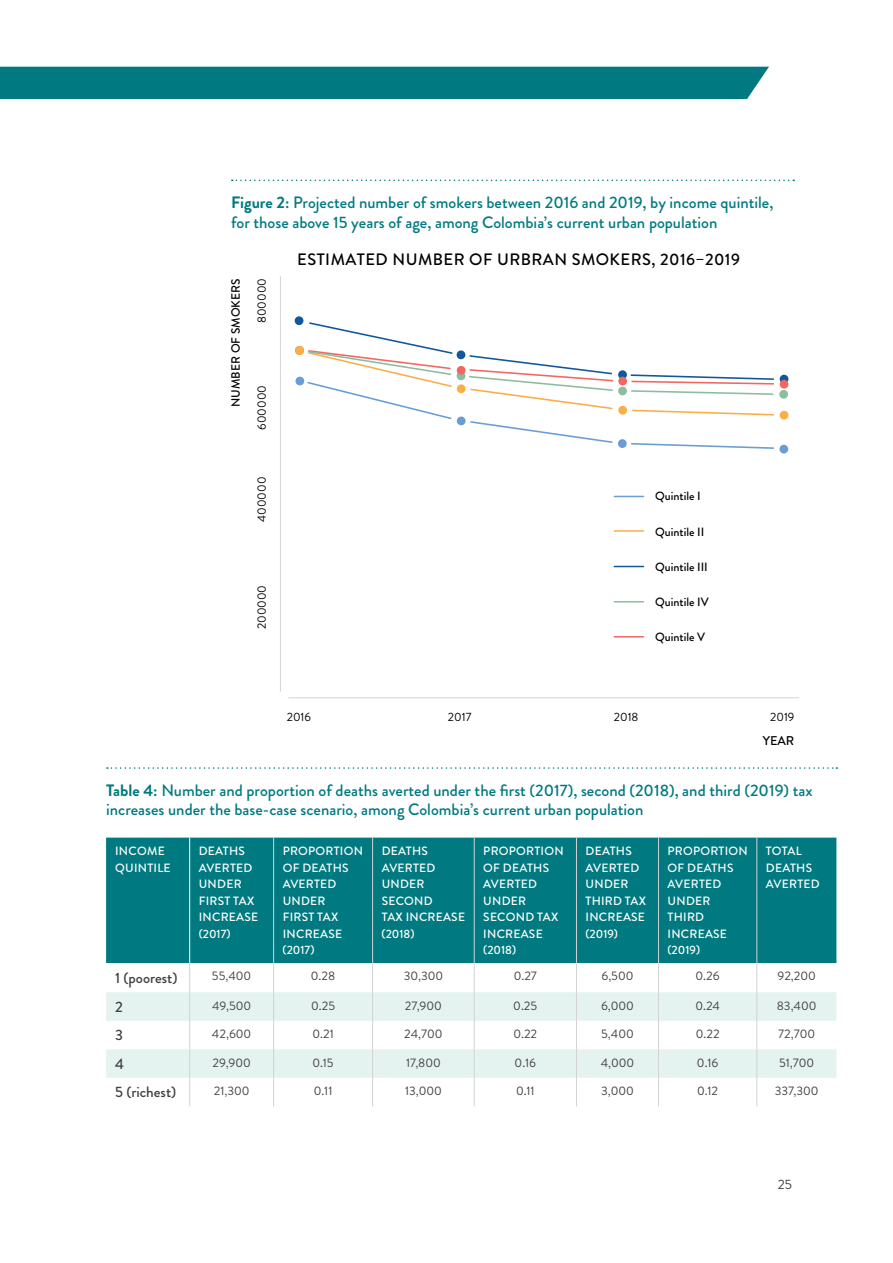
<style>
.page{position:relative;width:893px;height:1263px;background:#fff}
.page>*{position:absolute;margin:0;border:0;box-sizing:border-box;transform-origin:0 0}
.t1{font:500 16.5px/19.5px "Brandon Grotesque";color:#007a80}
.t2{font:500 16.5px "Brandon Grotesque";letter-spacing:.03em;color:#000}
.t3{font:500 15px "Brandon Grotesque";color:#414042}
.t4{font:13.5px "Brandon Grotesque";color:#414042}
.t5{font:500 12.75px "Brandon Grotesque";color:#000}
.t6{font:500 12px/16.5px "Brandon Grotesque";letter-spacing:.02em;color:#fff}
.t7{font:12px "Brandon Text";color:#414042}
.t8{font:500 12px "Brandon Grotesque";color:#000}
.t9{font:12px "Brandon Grotesque";color:#000}
.s1{font-weight:700}
</style>
<div class="page">
<div style="left:0;top:67px;width:769px;height:32px;background:#007a80"></div>
<svg style="left:232px;top:180px;width:562px;height:1px"></svg>
<div style="left:106px;top:838px;width:730px;height:125px;background:#007a80"></div>
<svg style="left:106px;top:992px;width:730px;height:86px;fill:#e5f3f0"></svg>
<svg style="left:189px;top:963px;width:1px;height:143px"></svg>
<hr style="left:189px;top:838px;width:1px;height:125px;background:#fff">
<hr style="left:273px;top:838px;width:1px;height:125px;background:#d1d3d4">
<hr style="left:372px;top:838px;width:1px;height:125px;background:#d1d3d4">
<hr style="left:474px;top:838px;width:1px;height:125px;background:#d1d3d4">
<hr style="left:576px;top:838px;width:1px;height:125px;background:#d1d3d4">
<hr style="left:658px;top:838px;width:1px;height:125px;background:#d1d3d4">
<hr style="left:756px;top:838px;width:1px;height:125px;background:#d1d3d4">
<svg style="left:273px;top:963px;width:1px;height:143px"></svg>
<svg style="left:372px;top:963px;width:1px;height:143px"></svg>
<svg style="left:474px;top:963px;width:1px;height:143px"></svg>
<svg style="left:576px;top:963px;width:1px;height:143px"></svg>
<svg style="left:658px;top:963px;width:1px;height:143px"></svg>
<svg style="left:756px;top:963px;width:1px;height:143px"></svg>
<svg style="left:107px;top:767px;width:730px;height:2px"></svg>
<hr style="left:280px;top:276px;width:1px;height:416px;background:#d1d3d4">
<hr style="left:288px;top:697px;width:511px;height:1px;background:#d1d3d4">
<div style="left:295px;top:316px;width:8px;height:9px;background:#11579c;border-radius:50%"></div>
<svg style="left:780px;top:375px;width:8px;height:8px"></svg>
<div style="left:780px;top:380px;width:8px;height:9px;background:#f2675f;border-radius:50%"></div>
<div style="left:295px;top:346px;width:9px;height:9px;background:#fbae48;border-radius:50%"></div>
<div style="left:779px;top:390px;width:9px;height:9px;background:#8cbda0;border-radius:50%"></div>
<div style="left:295px;top:377px;width:9px;height:8px;background:#6a9dd3;border-radius:50%"></div>
<div style="left:779px;top:445px;width:9px;height:8px;background:#6a9dd3;border-radius:50%"></div>
<div style="left:780px;top:411px;width:8px;height:9px;background:#fbae48;border-radius:50%"></div>
<svg style="left:307px;top:322px;width:467px;height:127px"></svg>
<hr style="left:614px;top:496px;width:30px;height:1px;background:#6a9dd3">
<hr style="left:614px;top:530px;width:30px;height:2px;background:#fbae48">
<hr style="left:614px;top:566px;width:30px;height:1px;background:#11579c">
<hr style="left:614px;top:601px;width:30px;height:1px;background:#8cbda0">
<hr style="left:614px;top:636px;width:30px;height:1px;background:#f2675f">
<h1 class="t1" style="left:231px;top:193px;width:544px"><span class="s1">Figure 2:</span> Projected number of smokers between 2016 and 2019, by income quintile, for those above 15 years of age, among Colombia’s current urban population</h1>
<p class="t8" style="left:228px;top:407px;width:130px;rotate:-90deg">NUMBER OF SMOKERS</p>
<p class="t9" style="left:254px;top:323px;width:46px;rotate:-90deg">800000</p>
<p class="t9" style="left:254px;top:430px;width:46px;rotate:-90deg">600000</p>
<p class="t9" style="left:254px;top:522px;width:46px;rotate:-90deg">400000</p>
<p class="t9" style="left:254px;top:629px;width:46px;rotate:-90deg">200000</p>
<h1 class="t2" style="left:297px;top:248px;width:444px">ESTIMATED NUMBER OF URBRAN SMOKERS, 2016–2019</h1>
<p class="t8" style="left:655px;top:488px;width:47px">Quintile I</p>
<p class="t8" style="left:655px;top:523px;width:51px">Quintile II</p>
<p class="t8" style="left:655px;top:558px;width:54px">Quintile III</p>
<p class="t8" style="left:655px;top:593px;width:55px">Quintile IV</p>
<p class="t8" style="left:655px;top:628px;width:52px">Quintile V</p>
<p class="t9" style="left:287px;top:708px;width:26px">2016</p>
<p class="t9" style="left:448px;top:708px;width:25px">2017</p>
<p class="t9" style="left:614px;top:708px;width:26px">2018</p>
<p class="t9" style="left:770px;top:708px;width:26px">2019</p>
<p class="t5" style="left:763px;top:732px;width:33px">YEAR</p>
<h1 class="t1" style="left:106px;top:781px;width:708px"><span class="s1">Table 4:</span> Number and proportion of deaths averted under the first (2017), second (2018), and third (2019) tax increases under the base-case scenario, among Colombia’s current urban population</h1>
<p class="t6" style="left:115px;top:843px;width:57px">INCOME<br>QUINTILE</p>
<p class="t6" style="left:199px;top:843px;width:61px">DEATHS<br>AVERTED<br>UNDER<br>FIRST TAX<br>INCREASE (2017)</p>
<p class="t6" style="left:283px;top:843px;width:82px">PROPORTION<br>OF DEATHS<br>AVERTED<br>UNDER<br>FIRST TAX<br>INCREASE (2017)</p>
<p class="t6" style="left:382px;top:843px;width:85px">DEATHS<br>AVERTED<br>UNDER<br>SECOND<br>TAX INCREASE (2018)</p>
<p class="t6" style="left:483px;top:843px;width:82px">PROPORTION<br>OF DEATHS<br>AVERTED<br>UNDER<br>SECOND TAX<br>INCREASE (2018)</p>
<p class="t6" style="left:585px;top:843px;width:62px">DEATHS<br>AVERTED<br>UNDER<br>THIRD TAX<br>INCREASE (2019)</p>
<p class="t6" style="left:667px;top:843px;width:82px">PROPORTION<br>OF DEATHS<br>AVERTED<br>UNDER<br>THIRD<br>INCREASE (2019)</p>
<p class="t6" style="left:766px;top:843px;width:55px">TOTAL<br>DEATHS<br>AVERTED</p>
<p class="t3" style="left:115px;top:967px;width:64px">1 (poorest)</p>
<p class="t7" style="left:212px;top:968px;width:41px">55,400</p>
<p class="t7" style="left:311px;top:968px;width:26px">0.28</p>
<p class="t7" style="left:404px;top:968px;width:41px">30,300</p>
<p class="t7" style="left:514px;top:968px;width:25px">0.27</p>
<p class="t7" style="left:601px;top:968px;width:34px">6,500</p>
<p class="t7" style="left:696px;top:968px;width:26px">0.26</p>
<p class="t7" style="left:777px;top:968px;width:40px">92,200</p>
<p class="t3" style="left:115px;top:996px;width:9px">2</p>
<p class="t7" style="left:212px;top:997px;width:41px">49,500</p>
<p class="t7" style="left:311px;top:997px;width:26px">0.25</p>
<p class="t7" style="left:405px;top:997px;width:38px">27,900</p>
<p class="t7" style="left:513px;top:997px;width:26px">0.25</p>
<p class="t7" style="left:601px;top:997px;width:34px">6,000</p>
<p class="t7" style="left:695px;top:997px;width:26px">0.24</p>
<p class="t7" style="left:777px;top:997px;width:41px">83,400</p>
<p class="t3" style="left:115px;top:1025px;width:9px">3</p>
<p class="t7" style="left:212px;top:1026px;width:41px">42,600</p>
<p class="t7" style="left:312px;top:1026px;width:23px">0.21</p>
<p class="t7" style="left:404px;top:1026px;width:40px">24,700</p>
<p class="t7" style="left:513px;top:1026px;width:25px">0.22</p>
<p class="t7" style="left:601px;top:1026px;width:34px">5,400</p>
<p class="t7" style="left:696px;top:1026px;width:25px">0.22</p>
<p class="t7" style="left:778px;top:1026px;width:38px">72,700</p>
<p class="t3" style="left:115px;top:1053px;width:10px">4</p>
<p class="t7" style="left:212px;top:1054px;width:40px">29,900</p>
<p class="t7" style="left:312px;top:1054px;width:23px">0.15</p>
<p class="t7" style="left:406px;top:1054px;width:36px">17,800</p>
<p class="t7" style="left:515px;top:1054px;width:23px">0.16</p>
<p class="t7" style="left:601px;top:1054px;width:35px">4,000</p>
<p class="t7" style="left:697px;top:1054px;width:23px">0.16</p>
<p class="t7" style="left:779px;top:1054px;width:37px">51,700</p>
<p class="t3" style="left:115px;top:1082px;width:63px">5 (richest)</p>
<p class="t7" style="left:214px;top:1083px;width:37px">21,300</p>
<p class="t7" style="left:314px;top:1083px;width:20px">0.11</p>
<p class="t7" style="left:405px;top:1083px;width:38px">13,000</p>
<p class="t7" style="left:516px;top:1083px;width:20px">0.11</p>
<p class="t7" style="left:601px;top:1083px;width:34px">3,000</p>
<p class="t7" style="left:697px;top:1083px;width:23px">0.12</p>
<p class="t7" style="left:775px;top:1083px;width:45px">337,300</p>
<p class="t4" style="left:778px;top:1174px;width:16px">25</p>
</div>
